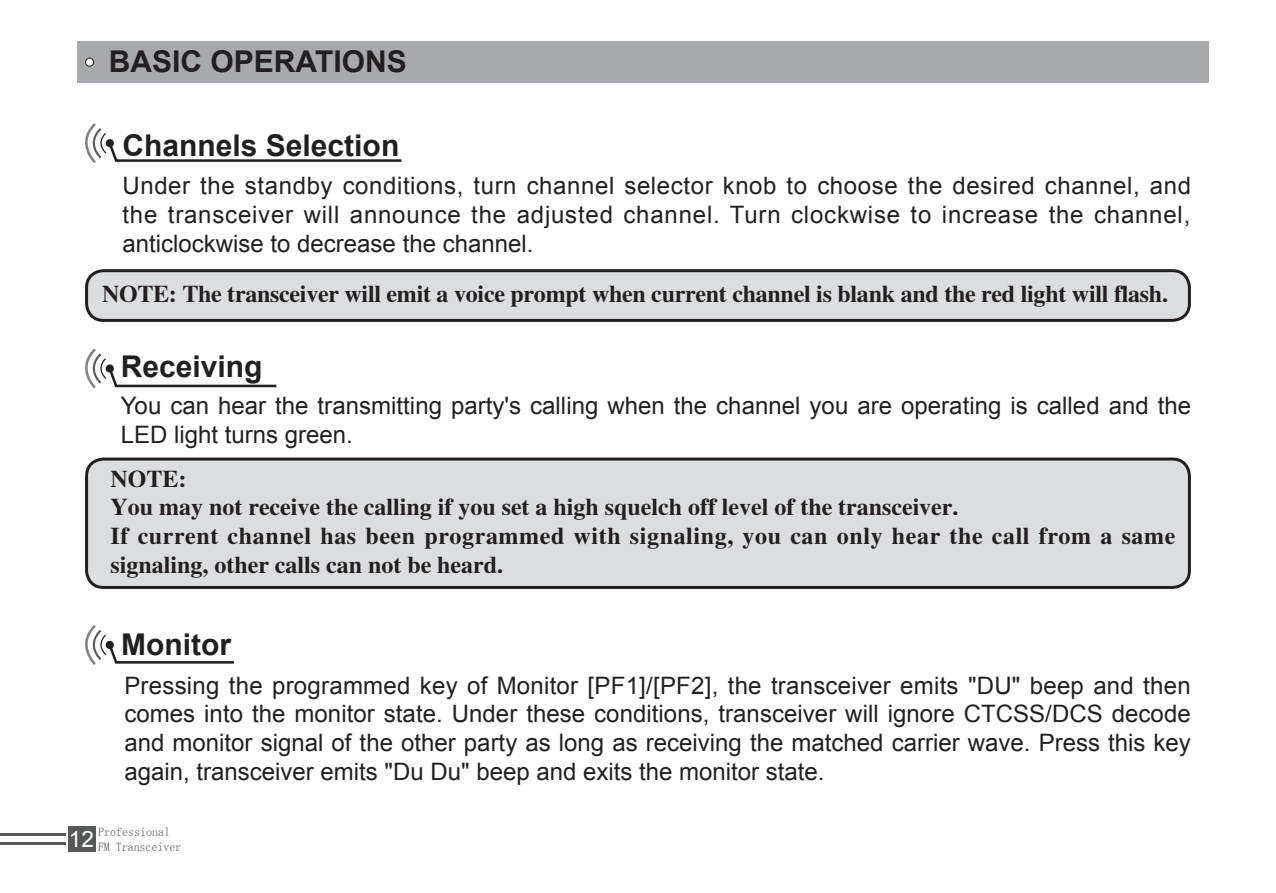
<style>
.page{position:relative;width:1276px;height:893px;background:#fff}
.page>*{position:absolute;margin:0;border:0;box-sizing:border-box;transform-origin:0 0}
.t1{font:700 30px "Arial";color:#231f20}
.t2{font:24px/28.8px "Arial";color:#231f20;text-align:justify}
.t3{font:24px/28.8px "FZXBSJW GB1 0";color:#231f20}
.t4{font:12px/14.4px "Sim Sun";color:#57585a}
</style>
<div class="page">
<div style="left:77px;top:41px;width:1131px;height:42px;background:#a8a9ad"></div>
<div style="left:86px;top:58px;width:8px;height:8px;background:#fff;border-radius:50%"></div>
<div style="left:85px;top:58px;width:9px;height:9px;border:1px solid #231f20;border-radius:50%"></div>
<div style="left:68px;top:826px;width:28px;height:25px;background:#57585a"></div>
<hr style="left:0;top:833px;width:66px;height:3px;background:#59595b">
<hr style="left:0;top:842px;width:66px;height:3px;background:#59595b">
<div style="left:87px;top:459px;width:1102px;height:128px;background:#dcdddf;border-radius:17px"></div>
<div style="left:85px;top:458px;width:1106px;height:131px;border:3px solid #231f20;border-radius:17px"></div>
<svg style="left:85px;top:348px;width:192px;height:41px"></svg>
<svg style="left:85px;top:625px;width:149px;height:40px"></svg>
<svg style="left:85px;top:123px;width:317px;height:40px"></svg>
<div style="left:87px;top:271px;width:1102px;height:49px;background:#dcdddf;border-radius:17px"></div>
<div style="left:85px;top:269px;width:1106px;height:53px;border:3px solid #231f20;border-radius:17px"></div>
<p class="t1" style="left:109px;top:42px;width:299px">BASIC OPERATIONS</p>
<p class="t1" style="left:122px;top:125px;width:278px">Channels Selection</p>
<p class="t2" style="left:122px;top:172px;width:1070px">Under the standby conditions, turn channel selector knob to choose the desired channel, and the transceiver will announce the adjusted channel. Turn clockwise to increase the channel, anticlockwise to decrease the channel.</p>
<p class="t3" style="left:102px;top:280px;width:1067px">NOTE: The transceiver will emit a voice prompt when current channel is blank and the red light will flash.</p>
<p class="t1" style="left:121px;top:346px;width:143px">Receiving</p>
<p class="t2" style="left:121px;top:392px;width:1072px">You can hear the transmitting party's calling when the channel you are operating is called and the<br>LED light turns green.</p>
<p class="t3" style="left:111px;top:465px;width:1066px">NOTE:<br>You may not receive the calling if you set a high squelch off level of the transceiver.<br>If current channel has been programmed with signaling, you can only hear the call from a same signaling, other calls can not be heard.</p>
<p class="t1" style="left:121px;top:625px;width:111px">Monitor</p>
<p class="t2" style="left:124px;top:671px;width:1068px">Pressing the programmed key of Monitor [PF1]/[PF2], the transceiver emits "DU" beep and then comes into the monitor state. Under these conditions, transceiver will ignore CTCSS/DCS decode and monitor signal of the other party as long as receiving the matched carrier wave. Press this key again, transceiver emits "Du Du" beep and exits the monitor state.</p>
<p class="t4" style="left:69px;top:825px;width:114px;text-indent:29px">Professional<br><sup>12</sup> FM Transceiver</p>
</div>
